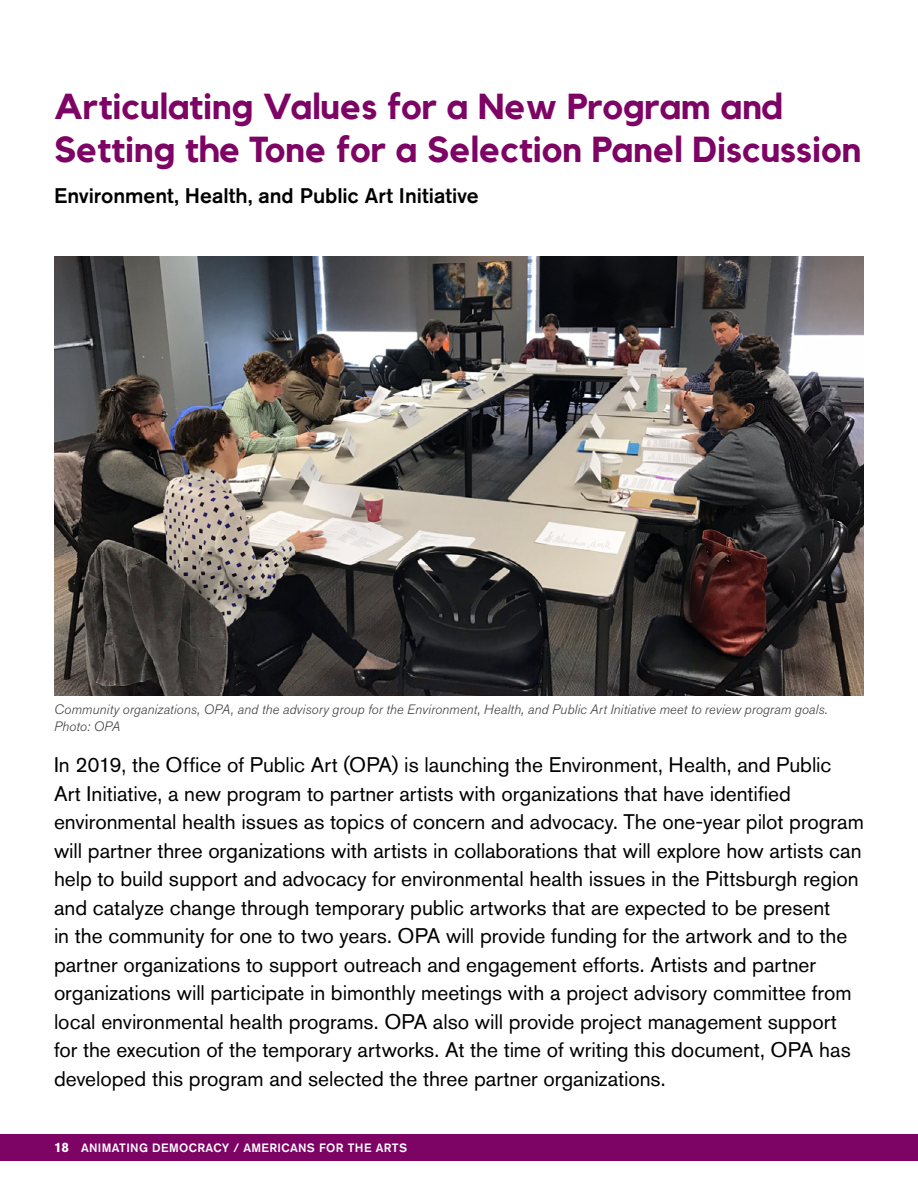
<style>
.page{position:relative;width:918px;height:1188px;background:#fff}
.page>*{position:absolute;margin:0;border:0;box-sizing:border-box;transform-origin:0 0}
.t1{font:700 36px/43.2px "Kollektif";color:#7d0364}
.t2{font:21px/28.5px "Akzidenz Grotesk BE";color:#000}
.t3{font:500 21px "Akzidenz Grotesk BE";color:#000}
.t4{font:italic 300 13.5px/16.5px "Akzidenz Grotesk BQ";letter-spacing:.01em;color:#404042}
.t5{font:500 12px "Akzidenz Grotesk BQ";letter-spacing:.03em;color:#fff}
.s1{font-weight:700;font-size:13.5px}
</style>
<div class="page">
<img style="left:54px;top:256px;width:810px;height:439px">
<div style="left:0;top:1134px;width:918px;height:27px;background:#7d0364"></div>
<h1 class="t1" style="left:54px;top:85px;width:809px">Articulating Values for a New Program and<br>Setting the Tone for a Selection Panel Discussion</h1>
<p class="t3" style="left:54px;top:183px;width:426px">Environment, Health, and Public Art Initiative</p>
<p class="t4" style="left:54px;top:701px;width:775px">Community organizations, OPA, and the advisory group for the Environment, Health, and Public Art Initiative meet to review program goals.<br>Photo: OPA</p>
<p class="t2" style="left:54px;top:751px;width:811px">In 2019, the Office of Public Art (OPA) is launching the Environment, Health, and Public<br>Art Initiative, a new program to partner artists with organizations that have identified environmental health issues as topics of concern and advocacy. The one-year pilot program will partner three organizations with artists in collaborations that will explore how artists can help to build support and advocacy for environmental health issues in the Pittsburgh region and catalyze change through temporary public artworks that are expected to be present<br>in the community for one to two years. OPA will provide funding for the artwork and to the partner organizations to support outreach and engagement efforts. Artists and partner organizations will participate in bimonthly meetings with a project advisory committee from local environmental health programs. OPA also will provide project management support for the execution of the temporary artworks. At the time of writing this document, OPA has developed this program and selected the three partner organizations.</p>
<p class="t5" style="left:54px;top:1140px;width:355px"><span class="s1">18</span> ANIMATING DEMOCRACY / AMERICANS FOR THE ARTS</p>
</div>
